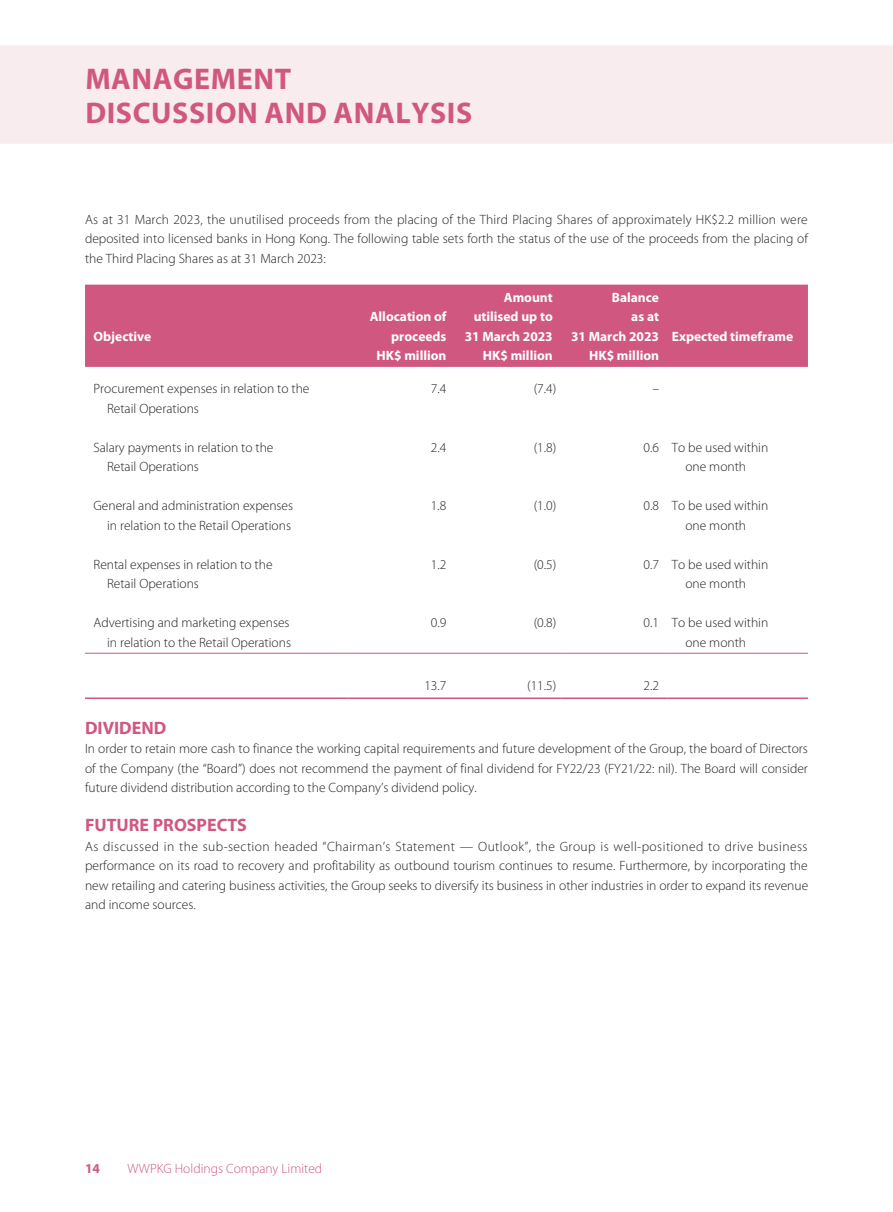
<style>
.page{position:relative;width:893px;height:1212px;background:#fff}
.page>*{position:absolute;margin:0;border:0;box-sizing:border-box;transform-origin:0 0}
.t1{font:700 30px/34.5px "Myriad Pro";letter-spacing:.02em;color:#d05880}
._01_H1{font:700 18px "Myriad Pro";color:#d05880}
._00_txt{font:300 13.5px/19.5px "Myriad Pro";color:#231f20;text-align:justify}
._50_Table_txt{font:300 13.5px "Myriad Pro";color:#231f20}
._50_Table_txt-2{font:700 13.5px "Myriad Pro";color:#fff}
.t2{font:300 13.5px "Myriad Pro";color:#d05880}
.t3{font:700 13.5px "Myriad Pro";color:#d05880}
</style>
<div class="page">
<div style="left:85px;top:285px;width:723px;height:82px;background:#d05880"></div>
<hr style="left:85px;top:653px;width:264px;height:1px;background:#d05880">
<hr style="left:349px;top:653px;width:106px;height:1px;background:#d05880">
<hr style="left:455px;top:653px;width:106px;height:1px;background:#d05880">
<hr style="left:561px;top:653px;width:107px;height:1px;background:#d05880">
<hr style="left:668px;top:653px;width:140px;height:1px;background:#d05880">
<hr style="left:85px;top:697px;width:264px;height:2px;background:#d05880">
<hr style="left:349px;top:697px;width:106px;height:2px;background:#d05880">
<hr style="left:455px;top:697px;width:106px;height:2px;background:#d05880">
<hr style="left:561px;top:697px;width:107px;height:2px;background:#d05880">
<hr style="left:668px;top:697px;width:140px;height:2px;background:#d05880">
<h1 class="t1" style="left:85px;top:61px;width:388px">MANAGEMENT<br>DISCUSSION AND ANALYSIS</h1>
<p class="_00_txt" style="left:85px;top:210px;width:724px">As at 31 March 2023, the unutilised proceeds from the placing of the Third Placing Shares of approximately HK$2.2 million were deposited into licensed banks in Hong Kong. The following table sets forth the status of the use of the proceeds from the placing of the Third Placing Shares as at 31 March 2023:</p>
<p class="_50_Table_txt-2" style="left:94px;top:328px;width:59px">Objective</p>
<p class="_50_Table_txt-2" style="left:370px;top:308px;width:78px">Allocation of</p>
<p class="_50_Table_txt-2" style="left:391px;top:328px;width:57px">proceeds</p>
<p class="_50_Table_txt-2" style="left:504px;top:289px;width:50px">Amount</p>
<p class="_50_Table_txt-2" style="left:474px;top:308px;width:81px">utilised up to</p>
<p class="_50_Table_txt-2" style="left:465px;top:328px;width:90px">31 March 2023</p>
<p class="_50_Table_txt-2" style="left:612px;top:289px;width:49px">Balance</p>
<p class="_50_Table_txt-2" style="left:631px;top:308px;width:29px">as at</p>
<p class="_50_Table_txt-2" style="left:571px;top:328px;width:90px">31 March 2023</p>
<p class="_50_Table_txt-2" style="left:672px;top:328px;width:123px">Expected timeframe</p>
<p class="_50_Table_txt-2" style="left:376px;top:347px;width:71px">HK$ million</p>
<p class="_50_Table_txt-2" style="left:483px;top:347px;width:71px">HK$ million</p>
<p class="_50_Table_txt-2" style="left:589px;top:347px;width:71px">HK$ million</p>
<p class="_50_Table_txt" style="left:94px;top:381px;width:217px">Procurement expenses in relation to the</p>
<p class="_50_Table_txt" style="left:107px;top:400px;width:93px">Retail Operations</p>
<p class="_50_Table_txt" style="left:431px;top:381px;width:17px">7.4</p>
<p class="_50_Table_txt" style="left:534px;top:381px;width:24px">(7.4)</p>
<p class="_50_Table_txt" style="left:652px;top:381px;width:8px">–</p>
<p class="_50_Table_txt" style="left:94px;top:439px;width:181px">Salary payments in relation to the</p>
<p class="_50_Table_txt" style="left:107px;top:459px;width:93px">Retail Operations</p>
<p class="_50_Table_txt" style="left:431px;top:439px;width:17px">2.4</p>
<p class="_50_Table_txt" style="left:534px;top:439px;width:24px">(1.8)</p>
<p class="_50_Table_txt" style="left:644px;top:439px;width:17px">0.6</p>
<p class="_50_Table_txt" style="left:672px;top:439px;width:98px">To be used within</p>
<p class="_50_Table_txt" style="left:685px;top:459px;width:62px">one month</p>
<p class="_50_Table_txt" style="left:94px;top:498px;width:201px">General and administration expenses</p>
<p class="_50_Table_txt" style="left:107px;top:517px;width:186px">in relation to the Retail Operations</p>
<p class="_50_Table_txt" style="left:431px;top:498px;width:17px">1.8</p>
<p class="_50_Table_txt" style="left:534px;top:498px;width:24px">(1.0)</p>
<p class="_50_Table_txt" style="left:644px;top:498px;width:17px">0.8</p>
<p class="_50_Table_txt" style="left:672px;top:498px;width:98px">To be used within</p>
<p class="_50_Table_txt" style="left:685px;top:517px;width:62px">one month</p>
<p class="_50_Table_txt" style="left:94px;top:556px;width:181px">Rental expenses in relation to the</p>
<p class="_50_Table_txt" style="left:107px;top:576px;width:93px">Retail Operations</p>
<p class="_50_Table_txt" style="left:431px;top:556px;width:17px">1.2</p>
<p class="_50_Table_txt" style="left:534px;top:556px;width:24px">(0.5)</p>
<p class="_50_Table_txt" style="left:644px;top:556px;width:17px">0.7</p>
<p class="_50_Table_txt" style="left:672px;top:556px;width:98px">To be used within</p>
<p class="_50_Table_txt" style="left:685px;top:576px;width:62px">one month</p>
<p class="_50_Table_txt" style="left:94px;top:615px;width:198px">Advertising and marketing expenses</p>
<p class="_50_Table_txt" style="left:107px;top:634px;width:186px">in relation to the Retail Operations</p>
<p class="_50_Table_txt" style="left:431px;top:615px;width:17px">0.9</p>
<p class="_50_Table_txt" style="left:534px;top:615px;width:24px">(0.8)</p>
<p class="_50_Table_txt" style="left:644px;top:615px;width:17px">0.1</p>
<p class="_50_Table_txt" style="left:672px;top:615px;width:98px">To be used within</p>
<p class="_50_Table_txt" style="left:685px;top:634px;width:62px">one month</p>
<p class="_50_Table_txt" style="left:424px;top:678px;width:24px">13.7</p>
<p class="_50_Table_txt" style="left:527px;top:678px;width:31px">(11.5)</p>
<p class="_50_Table_txt" style="left:644px;top:678px;width:17px">2.2</p>
<p class="_01_H1" style="left:85px;top:716px;width:83px">DIVIDEND</p>
<p class="_00_txt" style="left:85px;top:739px;width:724px">In order to retain more cash to finance the working capital requirements and future development of the Group, the board of Directors of the Company (the “Board”) does not recommend the payment of final dividend for FY22/23 (FY21/22: nil). The Board will consider future dividend distribution according to the Company’s dividend policy.</p>
<p class="_01_H1" style="left:85px;top:813px;width:163px">FUTURE PROSPECTS</p>
<p class="_00_txt" style="left:85px;top:836px;width:725px">As discussed in the sub-section headed “Chairman’s Statement — Outlook”, the Group is well-positioned to drive business performance on its road to recovery and profitability as outbound tourism continues to resume. Furthermore, by incorporating the new retailing and catering business activities, the Group seeks to diversify its business in other industries in order to expand its revenue and income sources.</p>
<p class="t3" style="left:85px;top:1159px;width:16px">14</p>
<p class="t2" style="left:128px;top:1160px;width:196px">WWPKG Holdings Company Limited</p>
</div>
